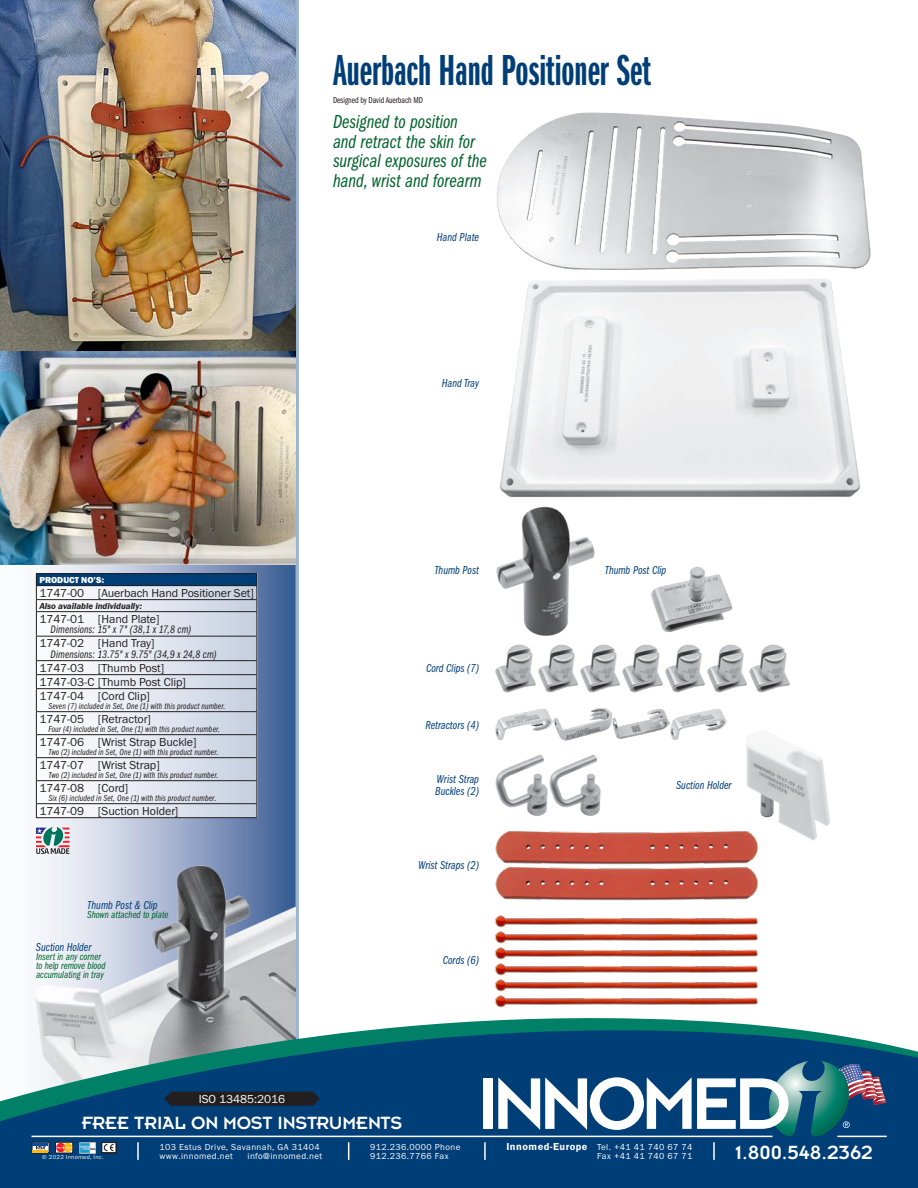
<style>
.page{position:relative;width:918px;height:1188px;background:#fff}
.page>*{position:absolute;margin:0;border:0;box-sizing:border-box;transform-origin:0 0}
.t1{font:45px "ITC Franklin Gothic Std Dm X Cp";color:#003e78}
.t2{font:21px "Insignia";color:#fff}
.t3{font:19.5px/19.5px "ITC Franklin Gothic Std Bk Cp It";color:#00622c}
.t4{font:19.5px "Insignia";letter-spacing:-.01em;color:#fff}
.t5{font:12px/14px "Franklin Gothic URW Boo";letter-spacing:-.005em;color:#231f20}
.t6{font:12px/12px "ITC Franklin Gothic Std Bk Cp It";color:#003e78}
.t7{font:12px "Franklin Gothic URW Boo";letter-spacing:-.005em;color:#fff}
.t8{font:11.25px "ITC Franklin Gothic Std Bk Cp It";letter-spacing:.01em;color:#231f20}
.t9{font:10.5px/9px "ITC Franklin Gothic Std Bk Cp It";color:#00622c}
.t10{font:9px "ITC Franklin Gothic Std Bk Cp It";letter-spacing:.015em;color:#231f20}
.t11{font:9px/9px "Franklin Gothic URW Boo";letter-spacing:.045em;color:#fff}
.t12{font:9px "Franklin Gothic URW Dem Ita";letter-spacing:-.005em;color:#231f20}
.t13{font:9px "ITC Franklin Gothic Std Bk Cp";letter-spacing:-.005em;color:#231f20}
.t14{font:9px "Franklin Gothic URW Hea";letter-spacing:-.005em;color:#fff}
.t15{font:6px "Franklin Gothic URW Boo";letter-spacing:.045em;color:#fff}
.s1{font-family:"Franklin Gothic URW Dem";font-size:10.5px}
</style>
<div class="page">
<svg style="left:0;top:564px;width:296px;height:299px"></svg>
<hr style="left:296px;top:0;width:2px;height:1044px;background:#cfd6e6">
<img style="left:0;top:0;width:296px;height:564px">
<img style="left:34px;top:863px;width:262px;height:155px">
<svg style="left:37px;top:586px;width:219px;height:231px"></svg>
<div style="left:36px;top:574px;width:221px;height:12px;background:#003e78"></div>
<hr style="left:36px;top:599px;width:221px;height:1px;background:#231f20">
<hr style="left:36px;top:611px;width:221px;height:1px;background:#231f20">
<hr style="left:36px;top:636px;width:221px;height:1px;background:#231f20">
<hr style="left:36px;top:660px;width:221px;height:1px;background:#231f20">
<hr style="left:36px;top:674px;width:221px;height:1px;background:#231f20">
<hr style="left:36px;top:688px;width:221px;height:1px;background:#231f20">
<hr style="left:36px;top:711px;width:221px;height:1px;background:#231f20">
<hr style="left:36px;top:734px;width:221px;height:1px;background:#231f20">
<hr style="left:36px;top:757px;width:221px;height:1px;background:#231f20">
<hr style="left:36px;top:780px;width:221px;height:1px;background:#231f20">
<hr style="left:36px;top:803px;width:221px;height:1px;background:#231f20">
<hr style="left:36px;top:817px;width:221px;height:1px;background:#231f20">
<hr style="left:36px;top:573px;width:221px;height:1px;background:#231f20">
<svg style="left:36px;top:574px;width:1px;height:243px"></svg>
<svg style="left:256px;top:574px;width:1px;height:243px"></svg>
<hr style="left:36px;top:585px;width:221px;height:1px;background:#231f20">
<svg style="left:36px;top:827px;width:33px;height:27px"></svg>
<img style="left:500px;top:279px;width:361px;height:218px">
<img style="left:495px;top:644px;width:295px;height:49px">
<img style="left:495px;top:754px;width:106px;height:62px">
<img style="left:495px;top:867px;width:263px;height:34px">
<img style="left:495px;top:831px;width:263px;height:34px">
<img style="left:744px;top:731px;width:86px;height:112px">
<img style="left:496px;top:112px;width:375px;height:158px">
<img style="left:496px;top:506px;width:99px;height:130px">
<img style="left:651px;top:566px;width:82px;height:67px">
<img style="left:495px;top:708px;width:232px;height:33px">
<img style="left:495px;top:915px;width:263px;height:93px">
<svg style="left:0;top:1018px;width:918px;height:170px;background:#286288"></svg>
<svg style="left:32px;top:1142px;width:17px;height:11px"></svg>
<hr style="left:33px;top:1143px;width:15px;height:3px;background:#0d4da1">
<svg style="left:55px;top:1142px;width:18px;height:11px"></svg>
<img style="left:79px;top:1142px;width:17px;height:11px">
<div style="left:101px;top:1142px;width:15px;height:11px;border:1px solid #231f20"></div>
<svg style="left:104px;top:1144px;width:10px;height:7px"></svg>
<div style="left:102px;top:1142px;width:14px;height:11px;border:1px solid #231f20"></div>
<div style="left:483px;top:1078px;width:10px;height:51px;background:#fff"></div>
<svg style="left:498px;top:1061px;width:388px;height:99px"></svg>
<svg style="left:164px;top:1092px;width:156px;height:14px;background:#202025"></svg>
<h1 class="t1" style="left:333px;top:46px;width:319px">Auerbach Hand Positioner Set</h1>
<p class="t13" style="left:333px;top:95px;width:92px">Designed by David Auerbach MD</p>
<h3 class="t3" style="left:333px;top:113px;width:155px">Designed to position<br>and retract the skin for surgical exposures of the hand, wrist and forearm</h3>
<h3 class="t6" style="left:437px;top:231px;width:44px">Hand Plate</h3>
<h3 class="t6" style="left:442px;top:377px;width:39px">Hand Tray</h3>
<p class="t14" style="left:39px;top:574px;width:67px">PRODUCT NO’S:</p>
<h3 class="t5" style="left:39px;top:585px;width:216px">1747-00 [Auerbach Hand Positioner Set]</h3>
<p class="t12" style="left:39px;top:600px;width:104px">Also available individually:</p>
<h3 class="t5" style="left:39px;top:611px;width:122px">1747-01 [Hand Plate]</h3>
<p class="t8" style="left:51px;top:623px;width:142px">Dimensions: 15" x 7" (38,1 x 17,8 cm)</p>
<h3 class="t5" style="left:39px;top:636px;width:117px">1747-02 [Hand Tray]</h3>
<p class="t8" style="left:51px;top:648px;width:168px">Dimensions: 13.75" x 9.75" (34,9 x 24,8 cm)</p>
<h3 class="t5" style="left:39px;top:660px;width:148px">1747-03 [Thumb Post]<br>1747-03-C [Thumb Post Clip]<br>1747-04 [Cord Clip]</h3>
<p class="t10" style="left:48px;top:701px;width:179px">Seven (7) included in Set, One (1) with this product number.</p>
<h3 class="t5" style="left:39px;top:711px;width:113px">1747-05 [Retractor]</h3>
<p class="t10" style="left:48px;top:724px;width:173px">Four (4) included in Set, One (1) with this product number.</p>
<h3 class="t5" style="left:39px;top:734px;width:159px">1747-06 [Wrist Strap Buckle]</h3>
<p class="t10" style="left:48px;top:747px;width:172px">Two (2) included in Set, One (1) with this product number.</p>
<h3 class="t5" style="left:39px;top:757px;width:122px">1747-07 [Wrist Strap]</h3>
<p class="t10" style="left:48px;top:770px;width:172px">Two (2) included in Set, One (1) with this product number.</p>
<h3 class="t5" style="left:39px;top:780px;width:91px">1747-08 [Cord]</h3>
<p class="t10" style="left:48px;top:793px;width:170px">Six (6) included in Set, One (1) with this product number.</p>
<h3 class="t5" style="left:39px;top:803px;width:141px">1747-09 [Suction Holder]</h3>
<h3 class="t6" style="left:87px;top:899px;width:72px">Thumb Post &amp; Clip</h3>
<p class="t9" style="left:87px;top:910px;width:83px">Shown attached to plate</p>
<h3 class="t6" style="left:434px;top:564px;width:46px">Thumb Post</h3>
<h3 class="t6" style="left:426px;top:662px;width:54px">Cord Clips (7)</h3>
<h3 class="t6" style="left:425px;top:719px;width:55px">Retractors (4)</h3>
<h3 class="t6" style="left:435px;top:773px;width:45px">Wrist Strap<br>Buckles (2)</h3>
<h3 class="t6" style="left:418px;top:859px;width:63px">Wrist Straps (2)</h3>
<h3 class="t6" style="left:36px;top:941px;width:57px">Suction Holder</h3>
<p class="t9" style="left:36px;top:952px;width:71px">Insert in any corner to help remove blood accumulating in tray</p>
<h3 class="t6" style="left:443px;top:954px;width:38px">Cords (6)</h3>
<h3 class="t7" style="left:199px;top:1091px;width:88px">ISO 13485:2016</h3>
<h3 class="t4" style="left:82px;top:1113px;width:322px">FREE TRIAL ON MOST INSTRUMENTS</h3>
<h3 class="t6" style="left:605px;top:564px;width:63px">Thumb Post Clip</h3>
<h3 class="t6" style="left:676px;top:779px;width:57px">Suction Holder</h3>
<p class="t11" style="left:248px;top:1151px;width:76px">info@innomed.net</p>
<p class="t11" style="left:370px;top:1142px;width:92px">912.236.0000 Phone<br>912.236.7766 Fax</p>
<p class="t11" style="left:506px;top:1142px;width:188px"><span class="s1">Innomed-Europe</span> Tel. +41 41 740 67 74</p>
<p class="t11" style="left:160px;top:1142px;width:162px">103 Estus Drive, Savannah, GA 31404 www.innomed.net</p>
<p class="t15" style="left:42px;top:1153px;width:63px">© 2022 Innomed, Inc.</p>
<p class="t11" style="left:597px;top:1151px;width:97px">Fax +41 41 740 67 71</p>
<h2 class="t2" style="left:736px;top:1142px;width:139px">1.800.548.2362</h2>
</div>
